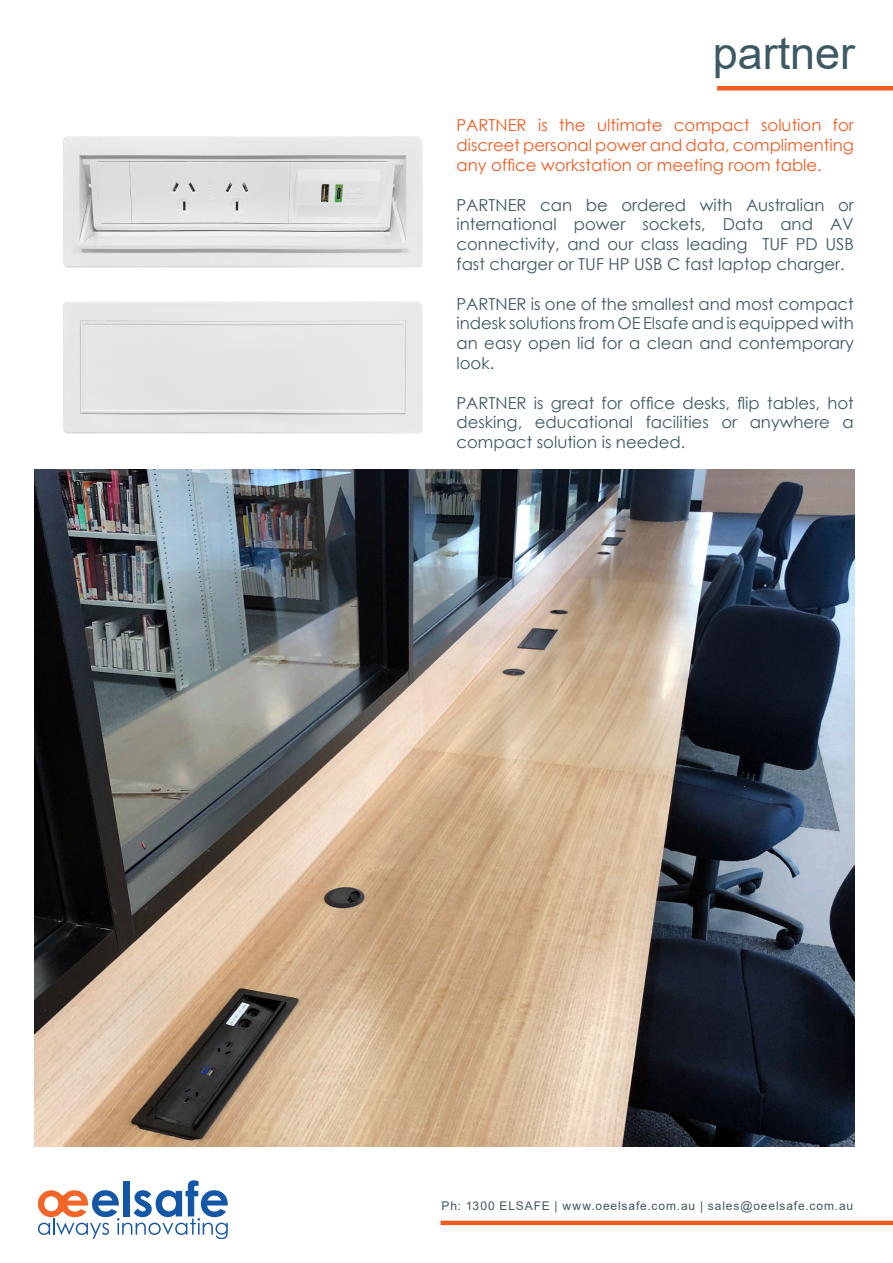
<style>
.page{position:relative;width:893px;height:1263px;background:#fff}
.page>*{position:absolute;margin:0;border:0;box-sizing:border-box;transform-origin:0 0}
.t1{font:45px "Arial";color:#3d5965}
.t2{font:16.5px/19.8px "Century Gothic";color:#3d5965;text-align:justify}
.t3{font:16.5px/19.8px "Century Gothic";color:#f25b21;text-align:justify}
.DATA_SHEET_CTA{font:12px "Arial";letter-spacing:.075em;color:#3f5864}
</style>
<div class="page">
<img style="left:35px;top:470px;width:819px;height:676px">
<img style="left:63px;top:136px;width:360px;height:132px">
<div style="left:717px;top:86px;width:176px;height:5px;background:#f25b21"></div>
<svg style="left:38px;top:1180px;width:190px;height:59px"></svg>
<hr style="left:441px;top:1221px;width:452px;height:4px;background:#f25b21">
<div style="left:63px;top:301px;width:360px;height:133px;background:#e6e6e6"></div>
<p class="t1" style="left:713px;top:22px;width:144px">partner</p>
<p class="t3" style="left:456px;top:115px;width:399px">PARTNER is the ultimate compact solution for discreet personal power and data, complimenting any office workstation or meeting room table.</p>
<p class="t2" style="left:456px;top:195px;width:399px">PARTNER can be ordered with Australian or international power sockets, Data and AV connectivity, and our class leading TUF PD USB fast charger or TUF HP USB C fast laptop charger.</p>
<p class="t2" style="left:456px;top:294px;width:399px">PARTNER is one of the smallest and most compact indesk solutions from OE Elsafe and is equipped with an easy open lid for a clean and contemporary look.</p>
<p class="t2" style="left:456px;top:393px;width:399px">PARTNER is great for office desks, flip tables, hot desking, educational facilities or anywhere a compact solution is needed.</p>
<p class="DATA_SHEET_CTA" style="left:442px;top:1198px;width:413px">Ph: 1300 ELSAFE | www.oeelsafe.com.au | sales@oeelsafe.com.au</p>
</div>
